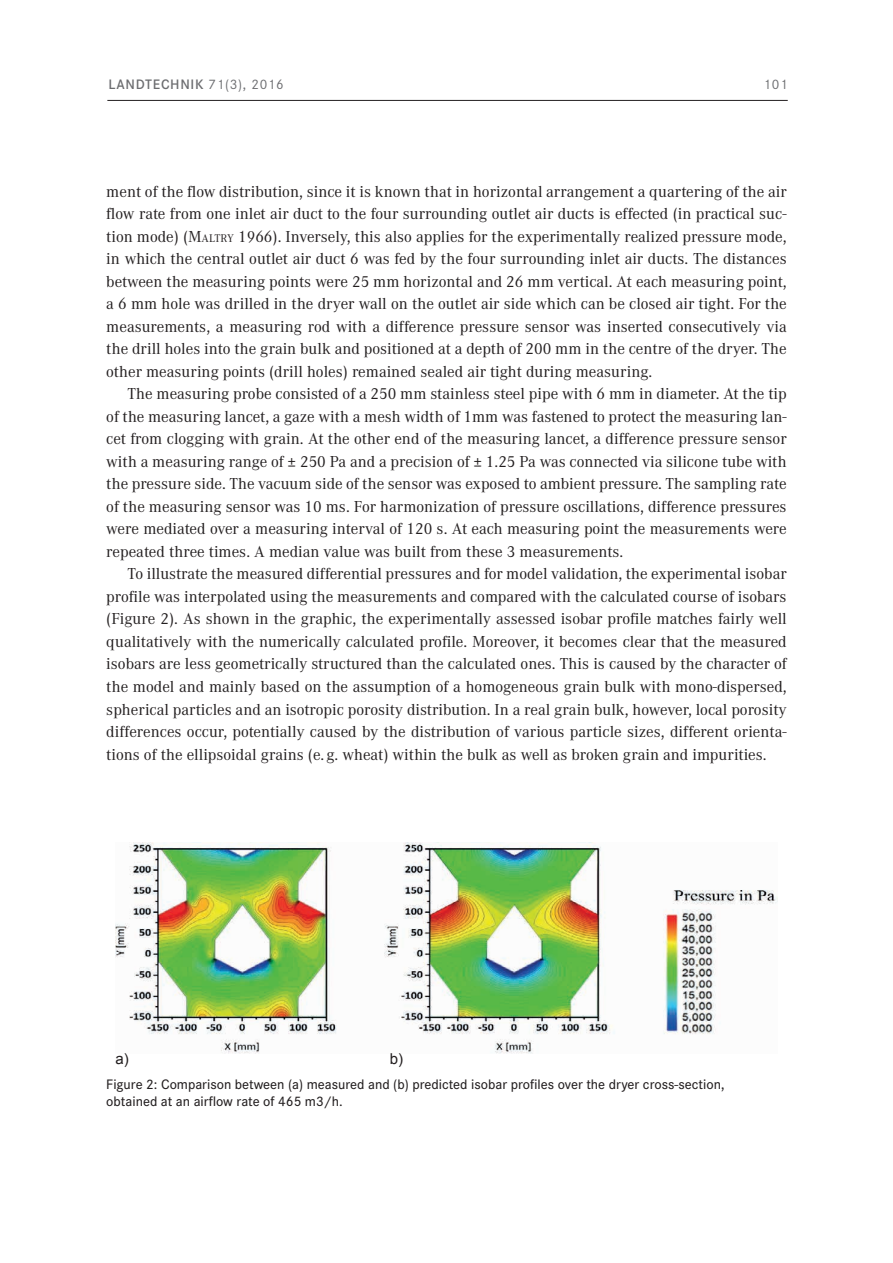
<style>
.page{position:relative;width:893px;height:1263px;background:#fff}
.page>*{position:absolute;margin:0;border:0;box-sizing:border-box;transform-origin:0 0}
.t1{font:16.5px/22.5px "Corporate A";color:#231f20;text-align:justify}
.t2{font:15px "Arial";color:#231f20}
.t3{font:500 14.25px/16.5px "Corporate S";color:#231f20}
.t4{font:600 14.25px "Corporate S";letter-spacing:.05em;color:#6c6d70}
.t5{font:14.25px "Corporate S";color:#6c6d70}
.s1{font-weight:400}
.s2{font-style:inherit}
.s3{font-size:11.55px}
</style>
<div class="page">
<hr style="left:107px;top:100px;width:681px;height:1px;background:#231f20">
<img style="left:116px;top:842px;width:661px;height:211px">
<p class="t4" style="left:108px;top:76px;width:177px">LANDTECHNIK <span class="s1">71(3), 2016</span></p>
<p class="t5" style="left:763px;top:76px;width:26px">101</p>
<p class="t1" style="left:106px;top:180px;width:682px">ment of the flow distribution, since it is known that in horizontal arrangement a quartering of the air flow rate from one inlet air duct to the four surrounding outlet air ducts is effected (in practical suc&shy;tion mode) (<span class="s2">M</span><span class="s3">altry</span> 1966). Inversely, this also applies for the experimentally realized pressure mode, in which the central outlet air duct 6 was fed by the four surrounding inlet air ducts. The distances between the measuring points were 25 mm horizontal and 26 mm vertical. At each measuring point, a 6 mm hole was drilled in the dryer wall on the outlet air side which can be closed air tight. For the measurements, a measuring rod with a difference pressure sensor was inserted consecutively via the drill holes into the grain bulk and positioned at a depth of 200 mm in the centre of the dryer. The other measuring points (drill holes) remained sealed air tight during measuring.</p>
<p class="t1" style="left:106px;top:383px;width:682px;text-indent:21px">The measuring probe consisted of a 250 mm stainless steel pipe with 6 mm in diameter. At the tip of the measuring lancet, a gaze with a mesh width of 1mm was fastened to protect the measuring lan&shy;cet from clogging with grain. At the other end of the measuring lancet, a difference pressure sensor with a measuring range of ± 250 Pa and a precision of ± 1.25 Pa was connected via silicone tube with the pressure side. The vacuum side of the sensor was exposed to ambient pressure. The sampling rate of the measuring sensor was 10 ms. For harmonization of pressure oscillations, difference pressures were mediated over a measuring interval of 120 s. At each measuring point the measurements were repeated three times. A median value was built from these 3 measurements.</p>
<p class="t1" style="left:106px;top:563px;width:682px;text-indent:21px">To illustrate the measured differential pressures and for model validation, the experimental isobar profile was interpolated using the measurements and compared with the calculated course of isobars (Figure 2). As shown in the graphic, the experimentally assessed isobar profile matches fairly well qualitatively with the numerically calculated profile. Moreover, it becomes clear that the measured isobars are less geometrically structured than the calculated ones. This is caused by the character of the model and mainly based on the assumption of a homogeneous grain bulk with mono-dispersed, spherical particles and an isotropic porosity distribution. In a real grain bulk, however, local porosity differences occur, potentially caused by the distribution of various particle sizes, different orienta&shy;tions of the ellipsoidal grains (e. g. wheat) within the bulk as well as broken grain and impurities.</p>
<p class="t2" style="left:115px;top:1048px;width:15px">a)</p>
<p class="t2" style="left:390px;top:1048px;width:15px">b)</p>
<p class="t3" style="left:106px;top:1076px;width:620px">Figure 2: Comparison between (a) measured and (b) predicted isobar profiles over the dryer cross-section, obtained at an airflow rate of 465 m3/h.</p>
</div>
